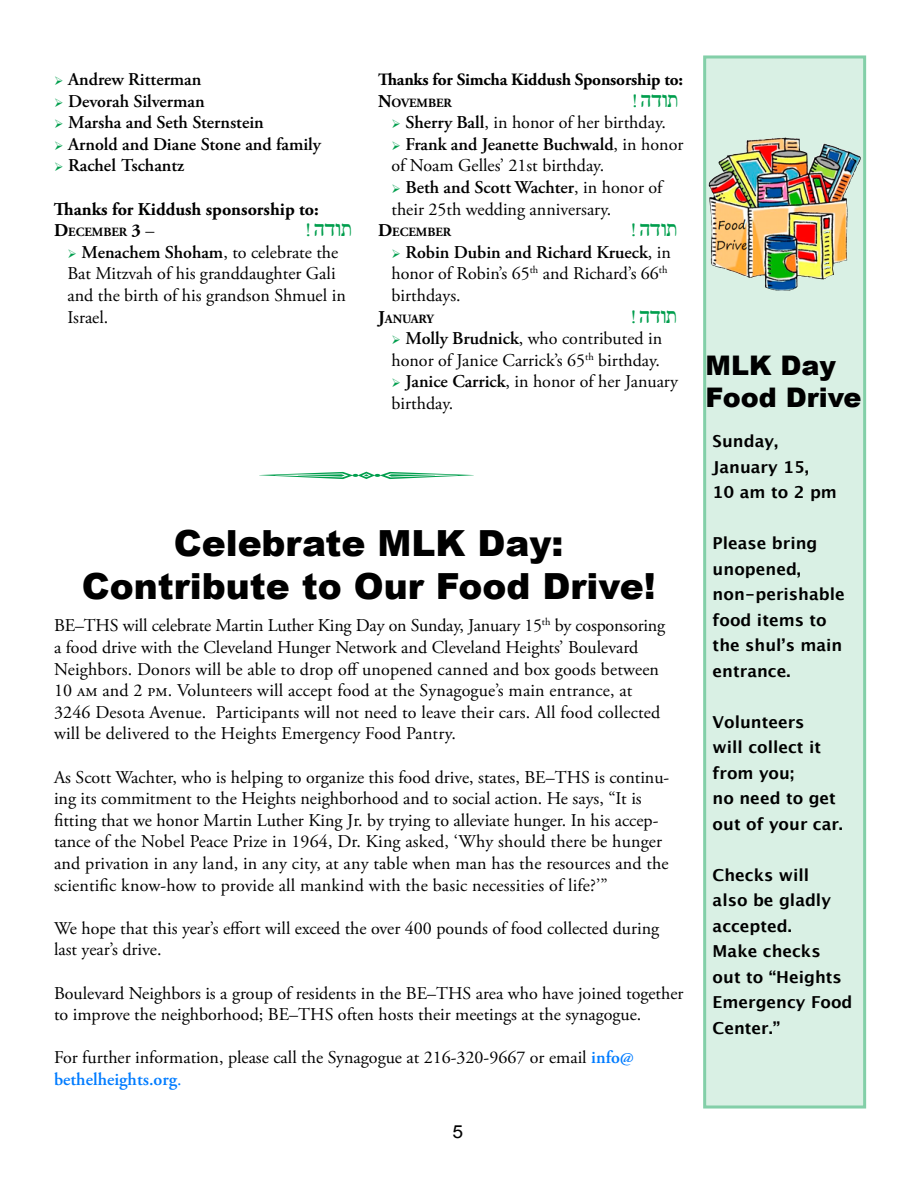
<style>
.page{position:relative;width:918px;height:1188px;background:#fff}
.page>*{position:absolute;margin:0;border:0;box-sizing:border-box;transform-origin:0 0}
.t1{font:900 36px/43.2px "Arial";color:#000;text-align:center}
.t2{font:900 27px/32.4px "Arial";color:#000}
.t3{font:18px/21.6px "Adobe Garamond Pro";color:#000}
.t4{font:600 18px "Adobe Garamond Pro";color:#000}
.t5{font:700 18px "Adobe Garamond Pro";color:#000}
.t6{font:18px "Arial";color:#000;scale:1.07 1}
.t7{font:700 17.25px "Adobe Garamond Pro";letter-spacing:-.01em;color:#000}
.t8{font:700 16.5px/25.5px "Lucida Grande";color:#000}
.t9{font:16.5px "Penina KF Mac Plain";letter-spacing:.025em;color:#009e4d}
.t10{font:700 12.6px "Adobe Garamond Pro";color:#000}
.s1{color:#009e4d}
.s2{font-size:18px}
.s3{font-weight:400;font-size:18px}
.s4{font-weight:600}
.s5{font-weight:600;color:#007cff}
.s6{color:#007cff}
</style>
<div class="page">
<div style="left:703px;top:56px;width:163px;height:1052px;background:#d9f0e4"></div>
<img style="left:708px;top:137px;width:153px;height:154px">
<p class="t4" style="left:54px;top:69px;width:149px"><span class="s1">➢</span> Andrew Ritterman</p>
<p class="t4" style="left:54px;top:91px;width:152px"><span class="s1">➢</span> Devorah Silverman</p>
<p class="t4" style="left:54px;top:112px;width:211px"><span class="s1">➢</span> Marsha and Seth Sternstein</p>
<p class="t4" style="left:54px;top:134px;width:269px"><span class="s1">➢</span> Arnold and Diane Stone and family</p>
<p class="t4" style="left:54px;top:155px;width:132px"><span class="s1">➢</span> Rachel Tschantz</p>
<p class="t5" style="left:54px;top:198px;width:266px">Thanks for Kiddush sponsorship to:</p>
<p class="t10" style="left:54px;top:225px;width:102px"><span class="s2">D</span>ECEMBER <span class="s2">3</span> <span class="s3">–</span></p>
<p class="t9" style="left:307px;top:219px;width:46px">! HDWT</p>
<p class="t3" style="left:67px;top:242px;width:280px"><span class="s1">➢</span> <span class="s4">Menachem Shoham</span>, to celebrate the<br>Bat Mitzvah of his granddaughter Gali and the birth of his grandson Shmuel in<br>Israel.</p>
<p class="t7" style="left:378px;top:70px;width:307px">Thanks for Simcha Kiddush Sponsorship to<span class="s2">:</span></p>
<p class="t10" style="left:378px;top:95px;width:75px"><span class="s2">N</span>OVEMBER</p>
<p class="t9" style="left:634px;top:90px;width:46px">! HDWT</p>
<p class="t3" style="left:392px;top:112px;width:276px"><span class="s1">➢</span> <span class="s4">Sherry Ball</span>, in honor of her birthday.</p>
<p class="t3" style="left:391px;top:134px;width:293px"><span class="s1">➢</span> <span class="s4">Frank and Jeanette Buchwald</span>, in honor of Noam Gelles’ 21st birthday.</p>
<p class="t3" style="left:391px;top:177px;width:272px"><span class="s1">➢</span> <span class="s4">Beth and Scott Wachter</span>, in honor of their 25th wedding anniversary.</p>
<p class="t10" style="left:378px;top:225px;width:75px"><span class="s2">D</span>ECEMBER</p>
<p class="t9" style="left:633px;top:219px;width:46px">! HDWT</p>
<p class="t3" style="left:391px;top:242px;width:281px"><span class="s1">➢</span> <span class="s4">Robin Dubin and Richard Krueck</span>, in honor of Robin’s 65<sup>th</sup> and Richard’s 66<sup>th </sup>birthdays.</p>
<p class="t10" style="left:378px;top:311px;width:57px"><span class="s2">J</span>ANUARY</p>
<p class="t9" style="left:632px;top:306px;width:46px">! HDWT</p>
<p class="t3" style="left:391px;top:328px;width:272px"><span class="s1">➢</span> <span class="s4">Molly Brudnick</span>, who contributed in honor of Janice Carrick’s 65<sup>th</sup> birthday.</p>
<p class="t3" style="left:391px;top:372px;width:288px"><span class="s1">➢</span> <span class="s4">Janice Carrick</span>, in honor of her January birthday.</p>
<h1 class="t1" style="left:82px;top:520px;width:575px">Celebrate MLK Day:<br>Contribute to Our Food Drive!</h1>
<p class="t3" style="left:54px;top:616px;width:613px">BE–THS will celebrate Martin Luther King Day on Sunday, January 15<sup>th</sup> by cosponsoring a food drive with the Cleveland Hunger Network and Cleveland Heights’ Boulevard Neighbors. Donors will be able to drop off unopened canned and box goods between 10 am and 2 pm. Volunteers will accept food at the Synagogue’s main entrance, at 3246 Desota Avenue. Participants will not need to leave their cars. All food collected will be delivered to the Heights Emergency Food Pantry.</p>
<p class="t3" style="left:54px;top:767px;width:617px">As Scott Wachter, who is helping to organize this food drive, states, BE–THS is continu&shy;ing its commitment to the Heights neighborhood and to social action. He says, “It is fitting that we honor Martin Luther King Jr. by trying to alleviate hunger. In his accep&shy;tance of the Nobel Peace Prize in 1964, Dr. King asked, ‘Why should there be hunger and privation in any land, in any city, at any table when man has the resources and the scientific know-how to provide all mankind with the basic necessities of life?’”</p>
<p class="t3" style="left:54px;top:918px;width:607px">We hope that this year’s effort will exceed the over 400 pounds of food collected during last year’s drive.</p>
<p class="t3" style="left:54px;top:983px;width:631px">Boulevard Neighbors is a group of residents in the BE–THS area who have joined together to improve the neighborhood; BE–THS often hosts their meetings at the synagogue.</p>
<p class="t3" style="left:54px;top:1048px;width:581px">For further information, please call the Synagogue at 216-320-9667 or email <span class="s5">info@ bethelheights.org</span><span class="s6">.</span></p>
<p class="t6" style="left:453px;top:1120px;width:12px">5</p>
<h2 class="t2" style="left:706px;top:348px;width:157px">MLK Day<br>Food Drive</h2>
<p class="t8" style="left:713px;top:429px;width:126px">Sunday,<br>January 15,<br>10 am to 2 pm</p>
<p class="t8" style="left:713px;top:531px;width:134px">Please bring unopened, non-perishable food items to the shul’s main entrance.</p>
<p class="t8" style="left:713px;top:709px;width:132px">Volunteers<br>will collect it from you;<br>no need to get out of your car.</p>
<p class="t8" style="left:713px;top:862px;width:141px">Checks will<br>also be gladly accepted.<br>Make checks out to “Heights<br>Emergency Food<br>Center.”</p>
</div>
